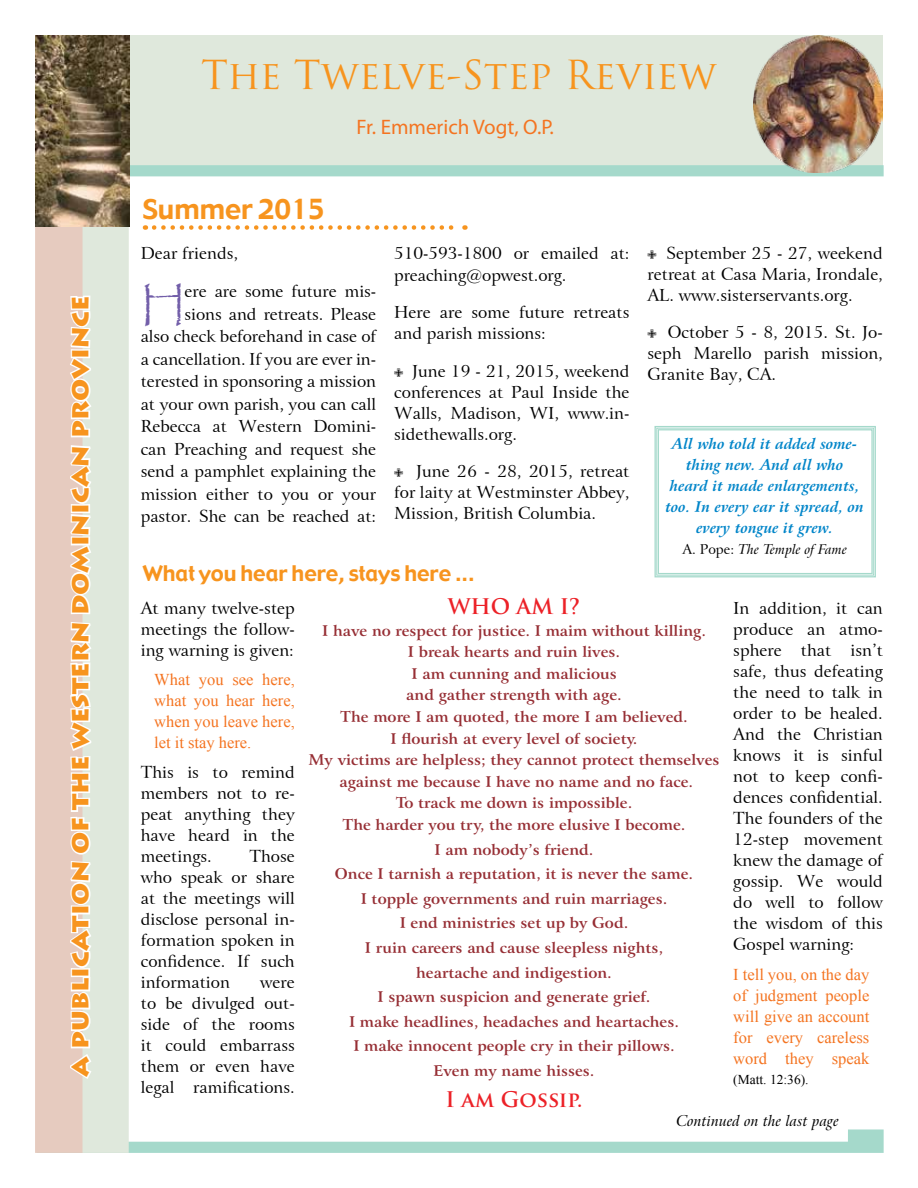
<style>
.page{position:relative;width:918px;height:1188px;background:#fff}
.page>*{position:absolute;margin:0;border:0;box-sizing:border-box;transform-origin:0 0}
.t1{font:44.55px "Papyrus";color:#725ea9}
.t2{font:39px "Trajan Pro";color:#f7941e}
.t3{font:900 27px "Lithos Pro";color:#f7941e}
.t4{font:27px "Gadget";color:#f7941e}
.t5{font:21px "Gadget";color:#f7941e}
.t6{font:21px "Myriad Pro";color:#f47421}
.t7{font:700 21px "Trajan Pro";color:#ec2127}
.t8{font:16.5px/21px "Arrus BT";color:#000;text-align:justify}
.t9{font:16.5px/21px "Times New Roman";color:#f47421;text-align:justify}
.t10{font:700 15px/21.6px "Arrus BT";color:#962e34;text-align:center}
.t11{font:italic 700 15px/21px "Arrus BT";color:#0085c9;text-align:center}
.t12{font:italic 15px "Arrus BT";color:#000}
.t13{font:italic 13.5px "Arrus BT";color:#000}
.t14{font:13.5px "Times New Roman";color:#000}
.s1{font-style:normal}
</style>
<div class="page">
<div style="left:130px;top:35px;width:753px;height:130px;background:#dfe8dc"></div>
<svg style="left:129px;top:1129px;width:755px;height:24px"></svg>
<div style="left:35px;top:226px;width:49px;height:927px;background:#e6cbbf"></div>
<div style="left:83px;top:226px;width:46px;height:927px;background:#dfe8dc"></div>
<svg style="left:129px;top:165px;width:755px;height:24px"></svg>
<img style="left:35px;top:35px;width:94px;height:192px">
<svg style="left:154px;top:225px;width:311px;height:5px"></svg>
<img style="left:753px;top:35px;width:130px;height:137px">
<svg style="left:70px;top:294px;width:21px;height:787px"></svg>
<svg style="left:654px;top:426px;width:222px;height:152px"></svg>
<div style="left:656px;top:428px;width:218px;height:148px;border:1px solid #a5d9cb"></div>
<div style="left:658px;top:429px;width:215px;height:145px;border:1px solid #a5d9cb"></div>
<h3 class="t3" style="left:62px;top:1077px;width:783px;rotate:-90deg">a publication of the western dominican province</h3>
<h2 class="t2" style="left:201px;top:50px;width:517px">The Twelve-Step Review</h2>
<p class="t6" style="left:357px;top:114px;width:199px">Fr. Emmerich Vogt, O.P.</p>
<h3 class="t4" style="left:143px;top:191px;width:184px">Summer 2015</h3>
<p class="t8" style="left:141px;top:243px;width:99px">Dear friends,</p>
<h1 class="t1" style="left:141px;top:278px;width:46px">H</h1>
<p class="t8" style="left:141px;top:281px;width:237px;line-height:22.5px;text-align:right">ere are some future mis-<br>sions and retreats. Please<br>also check beforehand in case of a cancellation. If you are ever in&shy;terested in sponsoring a mission at your own parish, you can call<br>Rebecca at Western Domini&shy;can Preaching and request she send a pamphlet explaining the mission either to you or your pastor. She can be reached at:</p>
<p class="t8" style="left:394px;top:242px;width:237px;line-height:22.5px">510-593-1800 or emailed at: preaching@opwest.org.</p>
<p class="t8" style="left:394px;top:302px;width:237px">Here are some future retreats and parish missions:</p>
<p class="t8" style="left:394px;top:361px;width:237px;text-indent:18px">June 19 - 21, 2015, weekend conferences at Paul Inside the Walls, Madison, WI, www.in&shy;sidethewalls.org.</p>
<p class="t8" style="left:394px;top:461px;width:237px;text-indent:22px">June 26 - 28, 2015, retreat for laity at Westminster Abbey, Mission, British Columbia.</p>
<p class="t8" style="left:648px;top:243px;width:237px;text-indent:19px">September 25 - 27, weekend retreat at Casa Maria, Irondale, AL. www.sisterservants.org.</p>
<p class="t8" style="left:648px;top:322px;width:237px;text-indent:20px">October 5 - 8, 2015. St. Jo&shy;seph Marello parish mission, Granite Bay, CA.</p>
<p class="t11" style="left:666px;top:434px;width:200px">All who told it added some&shy;thing new. And all who heard it made enlargements, too. In every ear it spread, on every tongue it grew.</p>
<p class="t13" style="left:683px;top:541px;width:166px"><span class="s1">A. Pope:</span> The Temple of Fame</p>
<p class="t5" style="left:143px;top:559px;width:334px">What you hear here, stays here ...</p>
<p class="t8" style="left:141px;top:598px;width:156px">At many twelve-step meetings the follow&shy;ing warning is given:</p>
<p class="t9" style="left:154px;top:669px;width:142px">What you see here, what you hear here, when you leave here, let it stay here.</p>
<p class="t8" style="left:141px;top:762px;width:156px">This is to remind members not to re&shy;peat anything they have heard in the meetings.</p>
<p class="t7" style="left:448px;top:593px;width:134px">WHO AM I?</p>
<p class="t10" style="left:309px;top:620px;width:412px">I have no respect for justice. I maim without killing.<br>I break hearts and ruin lives.<br>I am cunning and malicious<br>and gather strength with age.<br>The more I am quoted, the more I am believed.<br>I flourish at every level of society.<br>My victims are helpless; they cannot protect themselves against me because I have no name and no face.<br>To track me down is impossible.<br>The harder you try, the more elusive I become.</p>
<p class="t10" style="left:335px;top:837px;width:360px;line-height:24.6px">I am nobody’s friend.<br>Once I tarnish a reputation, it is never the same.<br>I topple governments and ruin marriages.<br>I end ministries set up by God.<br>I ruin careers and cause sleepless nights, heartache and indigestion.<br>I spawn suspicion and generate grief.<br>I make headlines, headaches and heartaches.<br>I make innocent people cry in their pillows.<br>Even my name hisses.</p>
<p class="t7" style="left:446px;top:1087px;width:138px">I am Gossip.</p>
<p class="t8" style="left:141px;top:846px;width:156px;text-indent:109px">Those who speak or share at the meetings will disclose personal in&shy;formation spoken in confidence. If such information</p>
<p class="t8" style="left:141px;top:972px;width:156px;text-indent:120px">were to be divulged out&shy;side of the rooms it could embarrass them or even have legal ramifications.</p>
<p class="t8" style="left:733px;top:598px;width:151px">In addition, it can produce an atmo&shy;sphere that isn’t safe, thus defeating the need to talk in order to be healed.<br>And the Christian knows it is sinful not to keep confi&shy;dences confidential.<br>The founders of the 12-step movement knew the damage of gossip. We would do well to follow the wisdom of this Gospel warning:</p>
<p class="t9" style="left:733px;top:963px;width:138px">I tell you, on the day of judgment people will give an account for every careless word they speak</p>
<p class="t14" style="left:733px;top:1071px;width:77px">(Matt. 12:36).</p>
<p class="t12" style="left:677px;top:1111px;width:164px">Continued on the last page</p>
</div>
